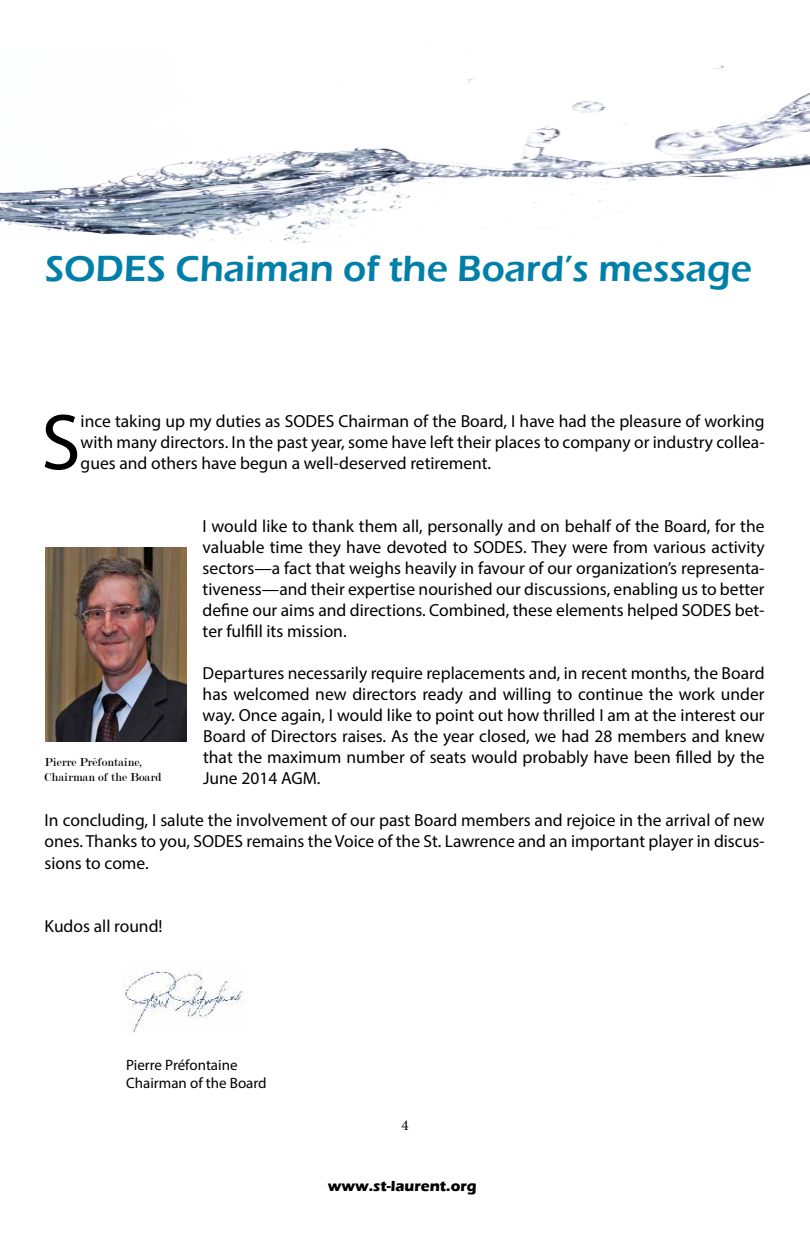
<style>
.page{position:relative;width:810px;height:1241px;background:#fff}
.page>*{position:absolute;margin:0;border:0;box-sizing:border-box;transform-origin:0 0}
.t1{font:79.88px "Myriad Pro";color:#000}
.t2{font:600 37.5px "Eras ITC";color:#0080a9}
.t3{font:17.5px/21px "Myriad Pro";color:#000;text-align:justify}
.t4{font:15px/18px "Myriad Pro";color:#000}
.t5{font:700 15px "Eras ITC";color:#000}
.t6{font:15px "Minion Pro";color:#000}
.t7{font:12.5px/15px "Modern";color:#000}
</style>
<div class="page">
<img style="left:0;top:65px;width:810px;height:172px">
<img style="left:45px;top:547px;width:141px;height:194px">
<svg style="left:43px;top:91px;width:124px;height:146px"></svg>
<svg style="left:174px;top:72px;width:160px;height:172px"></svg>
<svg style="left:598px;top:72px;width:155px;height:165px"></svg>
<img style="left:123px;top:969px;width:121px;height:65px">
<h2 class="t2" style="left:45px;top:247px;width:708px">SODES Chaiman of the Board’s message</h2>
<h1 class="t1" style="left:41px;top:393px;width:41px">S</h1>
<p class="t3" style="left:81px;top:410px;width:686px">ince taking up my duties as SODES Chairman of the Board, I have had the pleasure of working with many directors. In the past year, some have left their places to company or industry collea&shy;gues and others have begun a well-deserved retirement.</p>
<p class="t3" style="left:203px;top:515px;width:564px">I would like to thank them all, personally and on behalf of the Board, for the valuable time they have devoted to SODES. They were from various activity sectors—a fact that weighs heavily in favour of our organization’s representa&shy;tiveness—and their expertise nourished our discussions, enabling us to better define our aims and directions. Combined, these elements helped SODES bet&shy;ter fulfill its mission.</p>
<p class="t3" style="left:203px;top:662px;width:564px">Departures necessarily require replacements and, in recent months, the Board has welcomed new directors ready and willing to continue the work under way. Once again, I would like to point out how thrilled I am at the interest our Board of Directors raises. As the year closed, we had 28 members and knew that the maximum number of seats would probably have been filled by the June 2014 AGM.</p>
<p class="t3" style="left:45px;top:809px;width:722px">In concluding, I salute the involvement of our past Board members and rejoice in the arrival of new ones. Thanks to you, SODES remains the Voice of the St. Lawrence and an important player in discus&shy;sions to come.</p>
<p class="t7" style="left:45px;top:754px;width:118px">Pierre Préfontaine,<br>Chairman of the Board</p>
<p class="t3" style="left:45px;top:914px;width:119px">Kudos all round!</p>
<p class="t4" style="left:126px;top:1055px;width:142px">Pierre Préfontaine<br>Chairman of the Board</p>
<p class="t6" style="left:401px;top:1114px;width:9px">4</p>
<p class="t5" style="left:328px;top:1176px;width:150px">www.st-laurent.org</p>
</div>
